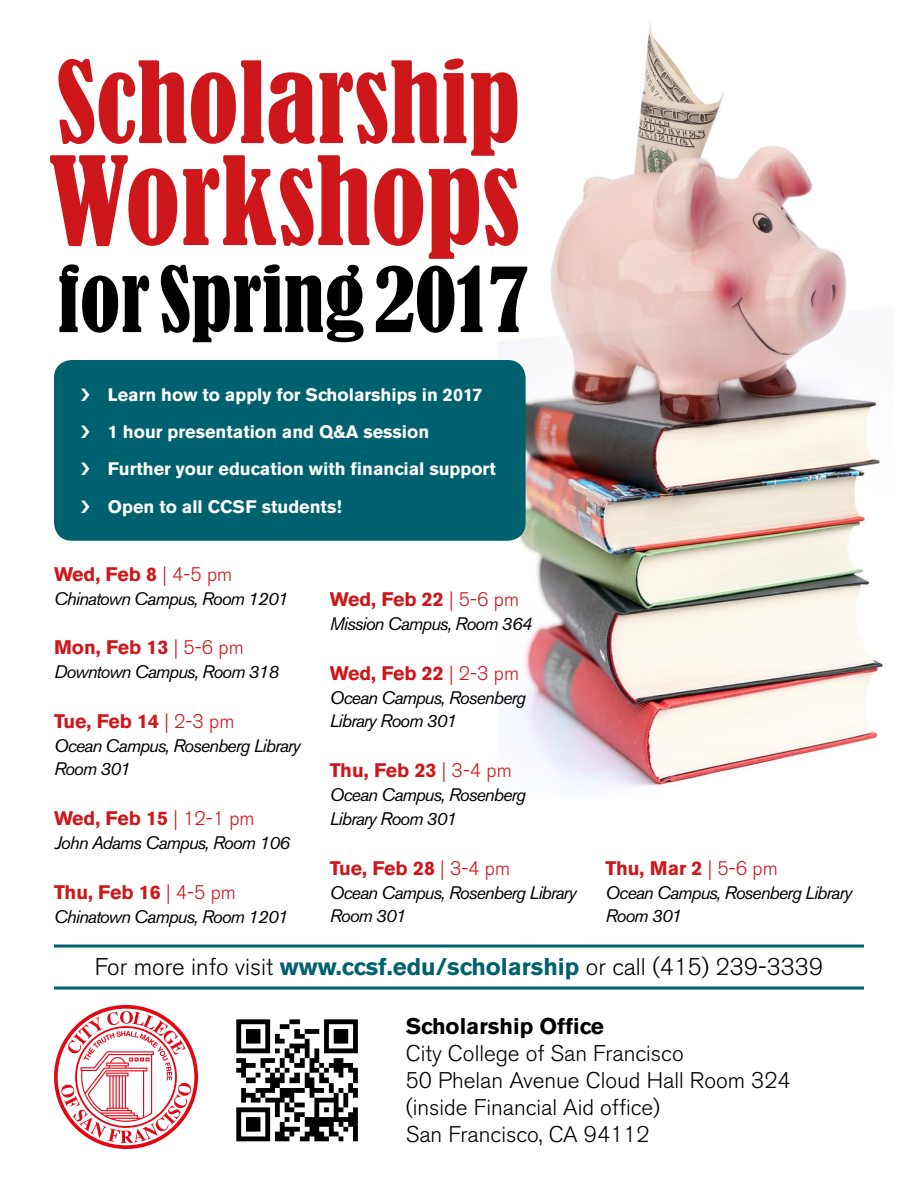
<style>
.page{position:relative;width:918px;height:1188px;background:#fff}
.page>*{position:absolute;margin:0;border:0;box-sizing:border-box;transform-origin:0 0}
.t1{font:condensed 114px "Bernard";color:#cd171a}
.t2{font:condensed 105px "Bernard";color:#cd171a}
.t3{font:condensed 84px "Bernard";color:#000}
.t4{font:300 24px "Akzidenz Grotesk BE";color:#000}
.t5{font:300 22.5px/27px "Akzidenz Grotesk BE";color:#000}
.t6{font:700 22.5px "Akzidenz Grotesk BE";color:#000}
.t7{font:700 19.5px "Akzidenz Grotesk BE";color:#cd171a}
.t8{font:italic 18px/24px "Akzidenz Grotesk BE";letter-spacing:-.05em;color:#000}
.t9{font:700 18px/37.5px "Akzidenz Grotesk BE";color:#fff}
.s1{font-weight:300}
.s2{font-weight:700;color:#00616e}
</style>
<div class="page">
<img style="left:498px;top:23px;width:385px;height:765px">
<img style="left:236px;top:1019px;width:122px;height:123px">
<hr style="left:54px;top:945px;width:810px;height:3px;background:#00616e">
<hr style="left:54px;top:987px;width:810px;height:3px;background:#00616e">
<svg style="left:54px;top:1005px;width:144px;height:144px"></svg>
<div style="left:54px;top:360px;width:472px;height:181px;background:#00616e;border-radius:18px"></div>
<h2 class="t2" style="left:56px;top:42px;width:465px">Scholarship</h2>
<h1 class="t1" style="left:48px;top:135px;width:473px">Workshops</h1>
<h3 class="t3" style="left:57px;top:251px;width:473px">for Spring 2017</h3>
<p class="t9" style="left:108px;top:376px;width:389px">Learn how to apply for Scholarships in 2017<br>1 hour presentation and Q&amp;A session Further your education with financial support Open to all CCSF students!</p>
<p class="t7" style="left:54px;top:562px;width:180px">Wed, Feb 8 <span class="s1">| 4-5 pm</span></p>
<p class="t8" style="left:54px;top:586px;width:236px">Chinatown Campus, Room 1201</p>
<p class="t7" style="left:54px;top:636px;width:191px">Mon, Feb 13 <span class="s1">| 5-6 pm</span></p>
<p class="t8" style="left:54px;top:660px;width:226px">Downtown Campus, Room 318</p>
<p class="t7" style="left:54px;top:709px;width:182px">Tue, Feb 14 <span class="s1">| 2-3 pm</span></p>
<p class="t8" style="left:54px;top:733px;width:248px">Ocean Campus, Rosenberg Library<br>Room 301</p>
<p class="t7" style="left:54px;top:807px;width:202px">Wed, Feb 15 <span class="s1">| 12-1 pm</span></p>
<p class="t8" style="left:54px;top:831px;width:237px">John Adams Campus, Room 106</p>
<p class="t7" style="left:54px;top:880px;width:184px">Thu, Feb 16 <span class="s1">| 4-5 pm</span></p>
<p class="t8" style="left:54px;top:904px;width:236px">Chinatown Campus, Room 1201</p>
<p class="t7" style="left:330px;top:588px;width:191px">Wed, Feb 22 <span class="s1">| 5-6 pm</span></p>
<p class="t8" style="left:330px;top:612px;width:204px">Mission Campus, Room 364</p>
<p class="t7" style="left:330px;top:661px;width:191px">Wed, Feb 22 <span class="s1">| 2-3 pm</span></p>
<p class="t8" style="left:330px;top:685px;width:198px">Ocean Campus, Rosenberg<br>Library Room 301</p>
<p class="t7" style="left:330px;top:759px;width:184px">Thu, Feb 23 <span class="s1">| 3-4 pm</span></p>
<p class="t8" style="left:330px;top:783px;width:198px">Ocean Campus, Rosenberg<br>Library Room 301</p>
<p class="t7" style="left:330px;top:856px;width:182px">Tue, Feb 28 <span class="s1">| 3-4 pm</span></p>
<p class="t8" style="left:330px;top:880px;width:248px">Ocean Campus, Rosenberg Library<br>Room 301</p>
<p class="t7" style="left:606px;top:856px;width:174px">Thu, Mar 2 <span class="s1">| 5-6 pm</span></p>
<p class="t8" style="left:605px;top:880px;width:248px">Ocean Campus, Rosenberg Library<br>Room 301</p>
<h3 class="t4" style="left:95px;top:953px;width:730px">For more info visit <span class="s2">www.ccsf.edu/scholarship</span> or call (415) 239-3339</h3>
<p class="t6" style="left:406px;top:1013px;width:200px">Scholarship Office</p>
<p class="t5" style="left:406px;top:1040px;width:386px">City College of San Francisco<br>50 Phelan Avenue Cloud Hall Room 324 (inside Financial Aid office)<br>San Francisco, CA 94112</p>
</div>
